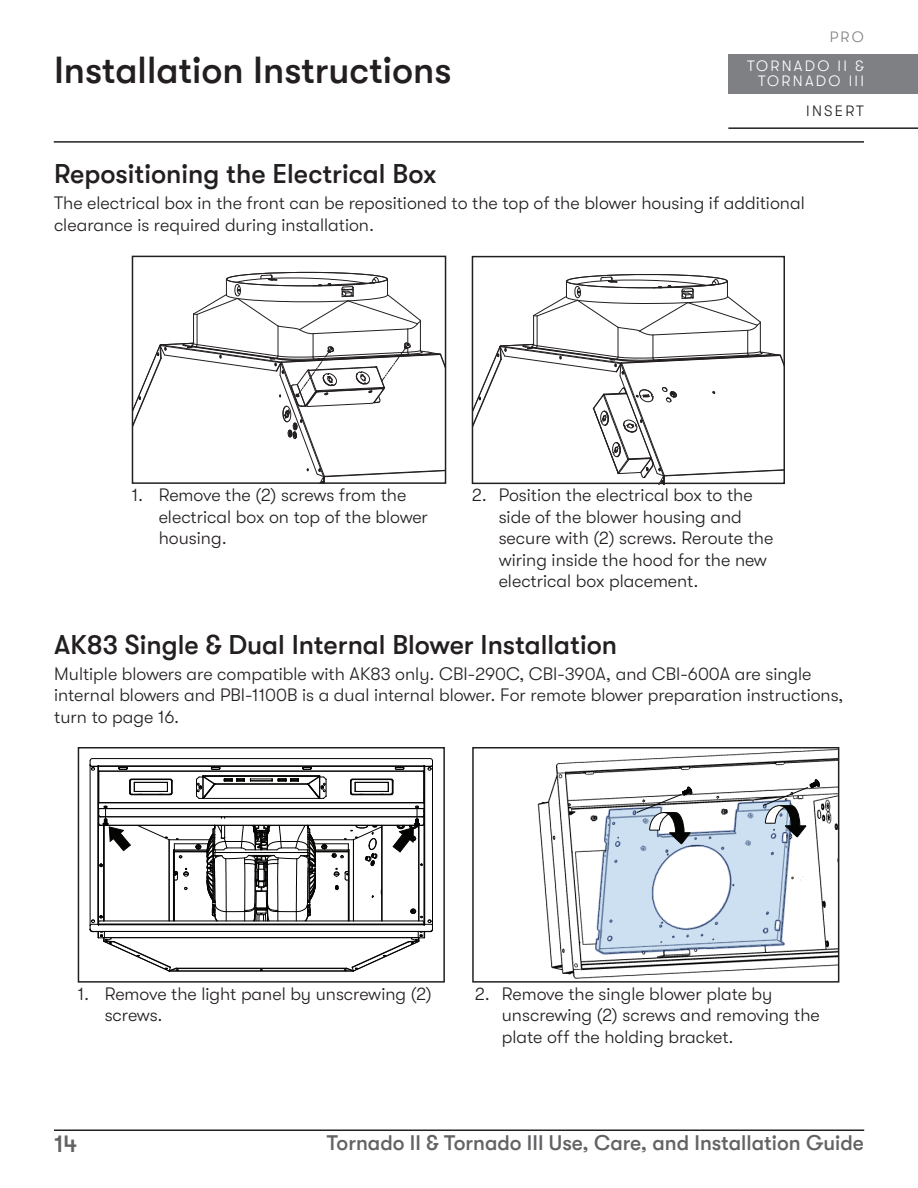
<style>
.page{position:relative;width:918px;height:1188px;background:#fff}
.page>*{position:absolute;margin:0;border:0;box-sizing:border-box;transform-origin:0 0}
.t1{font:500 37.5px "GT Walsheim";color:#231f20}
.t2{font:500 27px "GT Walsheim";color:#231f20}
.t3{font:500 24px "GT Walsheim";color:#636366}
.t4{font:500 21px "GT Walsheim";color:#636366}
.t5{font:300 18px/21.6px "GT Walsheim";color:#231f20}
.t6{font:300 15px/15px "GT Walsheim";letter-spacing:.15em;color:#fff;text-align:right}
.t7{font:300 15px "GT Walsheim";letter-spacing:.15em;color:#231f20}
.t8{font:300 15px "GT Walsheim";color:#7e8083}
</style>
<div class="page">
<hr style="left:54px;top:141px;width:810px;height:2px;background:#231f20">
<hr style="left:54px;top:1130px;width:810px;height:1px;background:#231f20">
<div style="left:728px;top:54px;width:190px;height:40px;background:#7e8083"></div>
<hr style="left:728px;top:127px;width:190px;height:2px;background:#231f20">
<img style="left:537px;top:750px;width:299px;height:229px">
<svg style="left:636px;top:787px;width:56px;height:58px"></svg>
<svg style="left:762px;top:779px;width:58px;height:59px"></svg>
<div style="left:472px;top:747px;width:367px;height:236px;border:2px solid #231f20"></div>
<svg style="left:475px;top:274px;width:307px;height:207px"></svg>
<svg style="left:135px;top:271px;width:308px;height:210px"></svg>
<div style="left:132px;top:256px;width:314px;height:228px;border:2px solid #231f20"></div>
<div style="left:472px;top:256px;width:313px;height:228px;border:2px solid #231f20"></div>
<hr style="left:173px;top:850px;width:1px;height:71px;background:#040503">
<svg style="left:184px;top:887px;width:4px;height:3px"></svg>
<hr style="left:174px;top:844px;width:34px;height:1px;background:#040503">
<hr style="left:100px;top:817px;width:322px;height:1px;background:#040503">
<hr style="left:100px;top:816px;width:322px;height:1px;background:#040503">
<hr style="left:99px;top:808px;width:325px;height:1px;background:#040503">
<hr style="left:100px;top:825px;width:322px;height:1px;background:#040503">
<hr style="left:99px;top:803px;width:325px;height:1px;background:#040503">
<hr style="left:99px;top:802px;width:325px;height:1px;background:#040503">
<hr style="left:99px;top:771px;width:325px;height:1px;background:#040503">
<hr style="left:99px;top:924px;width:325px;height:1px;background:#040503">
<hr style="left:100px;top:921px;width:323px;height:1px;background:#040503">
<hr style="left:90px;top:765px;width:1px;height:161px;background:#040503">
<hr style="left:93px;top:931px;width:337px;height:1px;background:#040503">
<hr style="left:99px;top:925px;width:325px;height:1px;background:#040503">
<hr style="left:93px;top:758px;width:337px;height:1px;background:#040503">
<hr style="left:98px;top:766px;width:326px;height:1px;background:#040503">
<hr style="left:169px;top:839px;width:41px;height:1px;background:#040503">
<hr style="left:176px;top:968px;width:170px;height:1px;background:#040503">
<hr style="left:169px;top:971px;width:184px;height:1px;background:#040503">
<hr style="left:174px;top:880px;width:1px;height:41px;background:#040503">
<hr style="left:174px;top:850px;width:33px;height:1px;background:#040503">
<hr style="left:174px;top:851px;width:33px;height:1px;background:#040503">
<hr style="left:98px;top:811px;width:1px;height:114px;background:#040503">
<hr style="left:103px;top:825px;width:1px;height:96px;background:#040503">
<hr style="left:104px;top:937px;width:314px;height:1px;background:#040503">
<svg style="left:89px;top:913px;width:90px;height:59px"></svg>
<hr style="left:104px;top:825px;width:1px;height:96px;background:#040503">
<hr style="left:169px;top:840px;width:1px;height:81px;background:#040503">
<svg style="left:89px;top:758px;width:100px;height:123px"></svg>
<svg style="left:195px;top:758px;width:238px;height:214px"></svg>
<div style="left:78px;top:747px;width:367px;height:236px;border:2px solid #231f20"></div>
<h1 class="t1" style="left:54px;top:49px;width:399px">Installation Instructions</h1>
<p class="t8" style="left:830px;top:28px;width:36px">PRO</p>
<p class="t6" style="left:747px;top:59px;width:118px">TORNADO II &amp;<br>TORNADO III</p>
<p class="t7" style="left:806px;top:102px;width:59px">INSERT</p>
<h2 class="t2" style="left:54px;top:158px;width:384px">Repositioning the Electrical Box</h2>
<p class="t5" style="left:54px;top:192px;width:752px">The electrical box in the front can be repositioned to the top of the blower housing if additional clearance is required during installation.</p>
<p class="t5" style="left:159px;top:484px;width:271px;text-indent:-27px">1. Remove the (2) screws from the electrical box on top of the blower housing.</p>
<p class="t5" style="left:499px;top:484px;width:276px;text-indent:-27px">2. Position the electrical box to the side of the blower housing and secure with (2) screws. Reroute the wiring inside the hood for the new electrical box placement.</p>
<h2 class="t2" style="left:54px;top:629px;width:565px">AK83 Single &amp; Dual Internal Blower Installation</h2>
<p class="t5" style="left:54px;top:663px;width:791px">Multiple blowers are compatible with AK83 only. CBI-290C, CBI-390A, and CBI-600A are single internal blowers and PBI-1100B is a dual internal blower. For remote blower preparation instructions, turn to page 16.</p>
<p class="t5" style="left:105px;top:983px;width:329px;text-indent:-27px">1. Remove the light panel by unscrewing (2) screws.</p>
<p class="t5" style="left:502px;top:983px;width:320px;text-indent:-27px">2. Remove the single blower plate by unscrewing (2) screws and removing the plate off the holding bracket.</p>
<h3 class="t3" style="left:54px;top:1131px;width:25px">14</h3>
<p class="t4" style="left:327px;top:1131px;width:539px">Tornado II &amp; Tornado III Use, Care, and Installation Guide</p>
</div>
